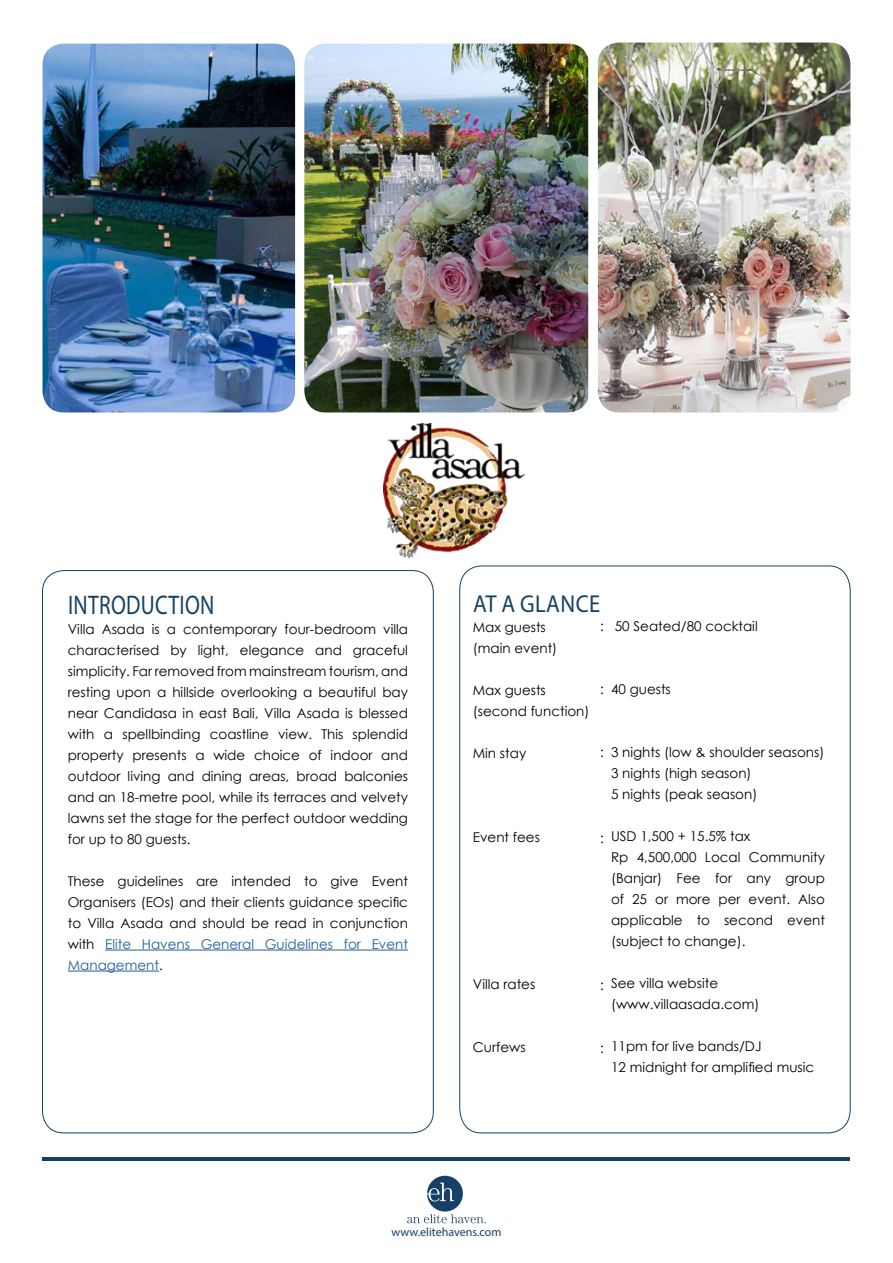
<style>
.page{position:relative;width:893px;height:1263px;background:#fff}
.page>*{position:absolute;margin:0;border:0;box-sizing:border-box;transform-origin:0 0}
.t1{font:27px "Myriad Pro";letter-spacing:.015em;color:#174164;scale:.8 1}
.t2{font:24.6px "Myriad Pro";letter-spacing:.02em;color:#174164;scale:.92 1}
.t3{font:13.5px/21px "Century Gothic";color:#000}
.t4{font:12px "Myriad Pro";color:#174066}
.s1{color:#1f5d9e}
</style>
<div class="page">
<hr style="left:43px;top:1157px;width:807px;height:3px;background:#174066">
<svg style="left:407px;top:1176px;width:79px;height:47px"></svg>
<img style="left:304px;top:44px;width:284px;height:368px">
<img style="left:598px;top:43px;width:252px;height:369px">
<img style="left:43px;top:44px;width:252px;height:368px">
<svg style="left:459px;top:565px;width:392px;height:569px"></svg>
<hr style="left:105px;top:950px;width:303px;height:1px;background:#1f5d9e">
<hr style="left:68px;top:971px;width:91px;height:1px;background:#1f5d9e">
<img style="left:384px;top:423px;width:140px;height:134px">
<h1 class="t1" style="left:68px;top:595px;width:185px">INTRODUCTION</h1>
<p class="t3" style="left:68px;top:619px;width:342px;text-align:justify">Villa Asada is a contemporary four-bedroom villa characterised by light, elegance and graceful simplicity. Far removed from mainstream tourism, and resting upon a hillside overlooking a beautiful bay near Candidasa in east Bali, Villa Asada is blessed with a spellbinding coastline view. This splendid property presents a wide choice of indoor and outdoor living and dining areas, broad balconies and an 18-metre pool, while its terraces and velvety lawns set the stage for the perfect outdoor wedding for up to 80 guests.</p>
<p class="t3" style="left:68px;top:871px;width:342px;text-align:justify">These guidelines are intended to give Event Organisers (EOs) and their clients guidance specific to Villa Asada and should be read in conjunction with <span class="s1">Elite Havens General Guidelines for Event Management</span>.</p>
<h2 class="t2" style="left:473px;top:594px;width:140px">AT A GLANCE</h2>
<p class="t3" style="left:473px;top:617px;width:86px">Max guests (main event)</p>
<p class="t3" style="left:473px;top:680px;width:118px">Max guests (second function)</p>
<p class="t3" style="left:473px;top:743px;width:55px">Min stay</p>
<p class="t3" style="left:600px;top:617px;width:5px">:</p>
<p class="t3" style="left:600px;top:680px;width:5px">:</p>
<p class="t3" style="left:600px;top:743px;width:5px">:</p>
<p class="t3" style="left:473px;top:827px;width:69px">Event fees</p>
<p class="t3" style="left:600px;top:829px;width:5px">:</p>
<p class="t3" style="left:473px;top:974px;width:64px">Villa rates</p>
<p class="t3" style="left:600px;top:976px;width:5px">:</p>
<p class="t3" style="left:473px;top:1037px;width:54px">Curfews</p>
<p class="t3" style="left:600px;top:1039px;width:5px">:</p>
<p class="t3" style="left:615px;top:617px;width:144px">50 Seated/80 cocktail</p>
<p class="t3" style="left:611px;top:680px;width:61px">40 guests</p>
<p class="t3" style="left:611px;top:743px;width:215px">3 nights (low &amp; shoulder seasons)<br>3 nights (high season)<br>5 nights (peak season)</p>
<p class="t3" style="left:611px;top:827px;width:215px">USD 1,500 + 15.5% tax<br>Rp 4,500,000 Local Community (Banjar) Fee for any group of 25 or more per event. Also applicable to second event (subject to change).</p>
<p class="t3" style="left:611px;top:974px;width:150px">See villa website (www.villaasada.com)</p>
<p class="t3" style="left:611px;top:1037px;width:205px">11pm for live bands/DJ<br>12 midnight for amplified music</p>
<p class="t4" style="left:391px;top:1227px;width:112px">www.elitehavens.com</p>
</div>
